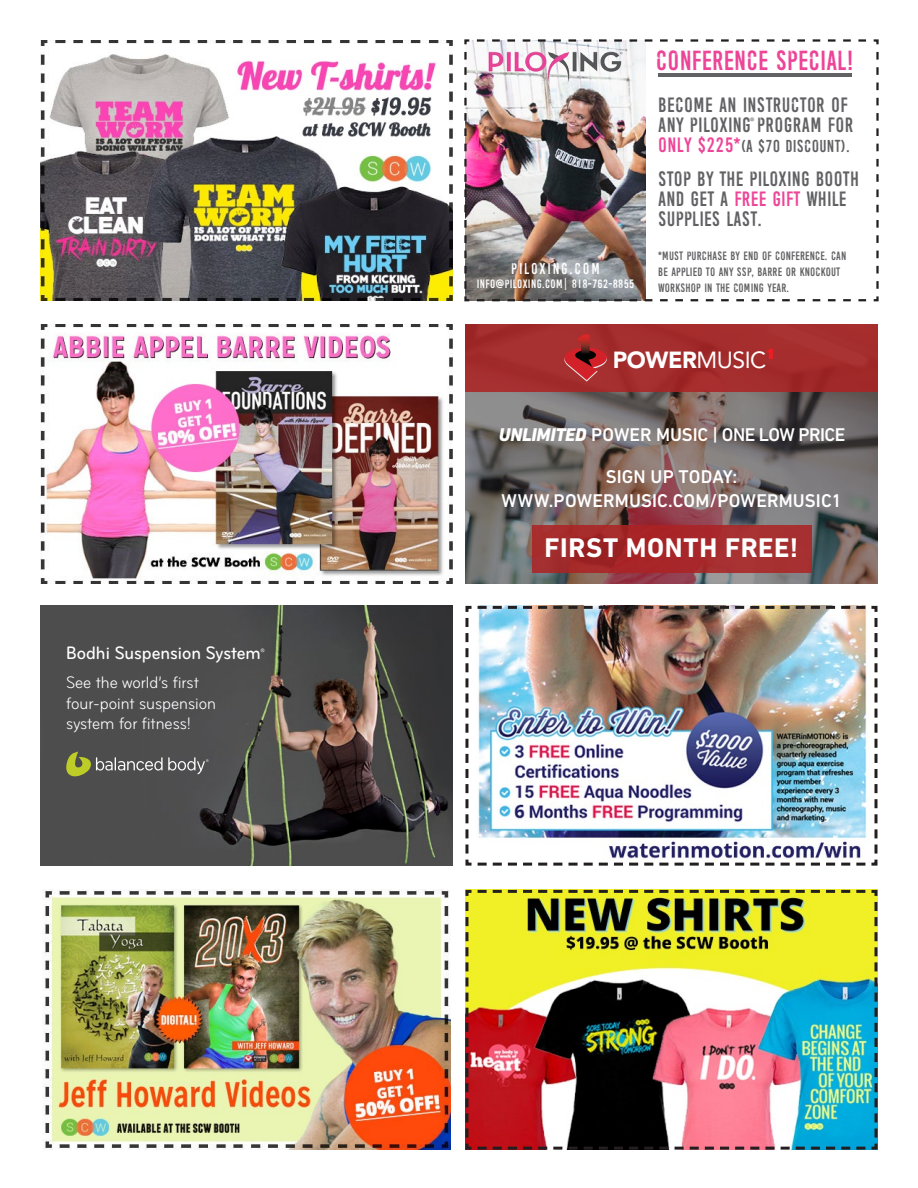
<style>
.page{position:relative;width:918px;height:1188px;background:#fff}
.page>*{position:absolute;margin:0;border:0;box-sizing:border-box;transform-origin:0 0}
.t1{font:28.8px "Numero 39";color:#ec4497;scale:1.06 1}
.t2{font:700 27.45px "DIN Next LT Pro";letter-spacing:.025em;color:#fff}
.t3{font:900 23.25px "Avenir";letter-spacing:-.02em;color:#fff}
.t4{font:21.6px/19.8px "Numero 39";letter-spacing:.005em;color:#616164;scale:1.06 1}
.t5{font:500 18.75px/24px "DIN Next LT Pro";letter-spacing:.005em;color:#fff;text-align:center}
.t6{font:500 18.75px "DIN Next LT Pro";letter-spacing:-.02em;color:#fff}
.t7{font:500 condensed 18.75px "Bryant";color:#fff}
.t8{font:18px "Numero 39";letter-spacing:.01em;color:#616164;scale:1.06 1}
.t9{font:condensed 17.25px/20.9px "Bryant";color:#fff}
.t10{font:16.2px "Numero 39";letter-spacing:.1em;color:#fff;scale:1.06 1}
.t11{font:14.4px "Minion Pro";color:#616264;scale:1.06 1}
.t12{font:12.6px/16.2px "Numero 39";letter-spacing:.005em;color:#616164;scale:1.06 1}
.t13{font:12.6px "Numero 39";letter-spacing:.025em;color:#fff;scale:1.06 1}
.s1{font-size:21.6px;color:#ec4497}
.s2{color:#ec4497}
.s3{font-weight:400}
.s4{font-weight:800;font-style:italic}
</style>
<div class="page">
<img style="left:40px;top:40px;width:413px;height:260px">
<svg style="left:465px;top:392px;width:413px;height:192px;background:#746867"></svg>
<div style="left:465px;top:324px;width:413px;height:68px;background:#a52d2d"></div>
<div style="left:532px;top:525px;width:280px;height:47px;background:linear-gradient(to right,#a22526,#a92f31)"></div>
<svg style="left:564px;top:335px;width:43px;height:47px"></svg>
<svg style="left:767px;top:349px;width:6px;height:10px"></svg>
<img style="left:465px;top:605px;width:413px;height:261px">
<img style="left:464px;top:39px;width:415px;height:263px">
<img style="left:40px;top:324px;width:413px;height:260px">
<img style="left:44px;top:890px;width:407px;height:260px">
<img style="left:40px;top:606px;width:413px;height:260px">
<svg style="left:66px;top:752px;width:143px;height:24px;background:#6d6f5e"></svg>
<img style="left:465px;top:889px;width:413px;height:261px">
<p class="t7" style="left:66px;top:641px;width:200px">Bodhi Suspension System<sup>®</sup></p>
<p class="t9" style="left:66px;top:672px;width:151px">See the world’s first four-point suspension system for fitness!</p>
<p class="t10" style="left:511px;top:260px;width:85px">PILOXING.COM</p>
<p class="t13" style="left:477px;top:278px;width:150px">INFO@PILOXING.COM| 818-762-8855</p>
<p class="t1" style="left:656px;top:46px;width:188px">CONFERENCE SPECIAL!</p>
<p class="t4" style="left:658px;top:95px;width:186px">BECOME AN INSTRUCTOR of<br>ANY PILOXING PROGRAM FOR</p>
<p class="t8" style="left:658px;top:136px;width:182px"><span class="s1">ONLY $225*</span>(A $70 DISCOUNT).</p>
<p class="t4" style="left:658px;top:169px;width:191px">STOP BY THE PILOXING BOOTH<br>AND GET A <span class="s2">FREE GIFT</span> WHILE<br>SUPPLIES LAST.</p>
<p class="t12" style="left:658px;top:247px;width:179px">*MUST PURCHASE BY END OF CONFERENCE. CAN<br>BE APPLIED TO ANY SSP, BARRE OR KNOCKOUT<br>WORKSHOP IN THE COMING YEAR.</p>
<p class="t11" style="left:750px;top:113px;width:6px">®</p>
<p class="t3" style="left:613px;top:340px;width:155px">POWER<span class="s3">MUSIC</span></p>
<p class="t6" style="left:499px;top:424px;width:348px"><span class="s4">UNLIMITED</span> POWER MUSIC | ONE LOW PRICE</p>
<p class="t5" style="left:501px;top:465px;width:342px">SIGN UP TODAY:<br>WWW.POWERMUSIC.COM/POWERMUSIC1</p>
<p class="t2" style="left:545px;top:532px;width:255px">FIRST MONTH FREE!</p>
</div>
